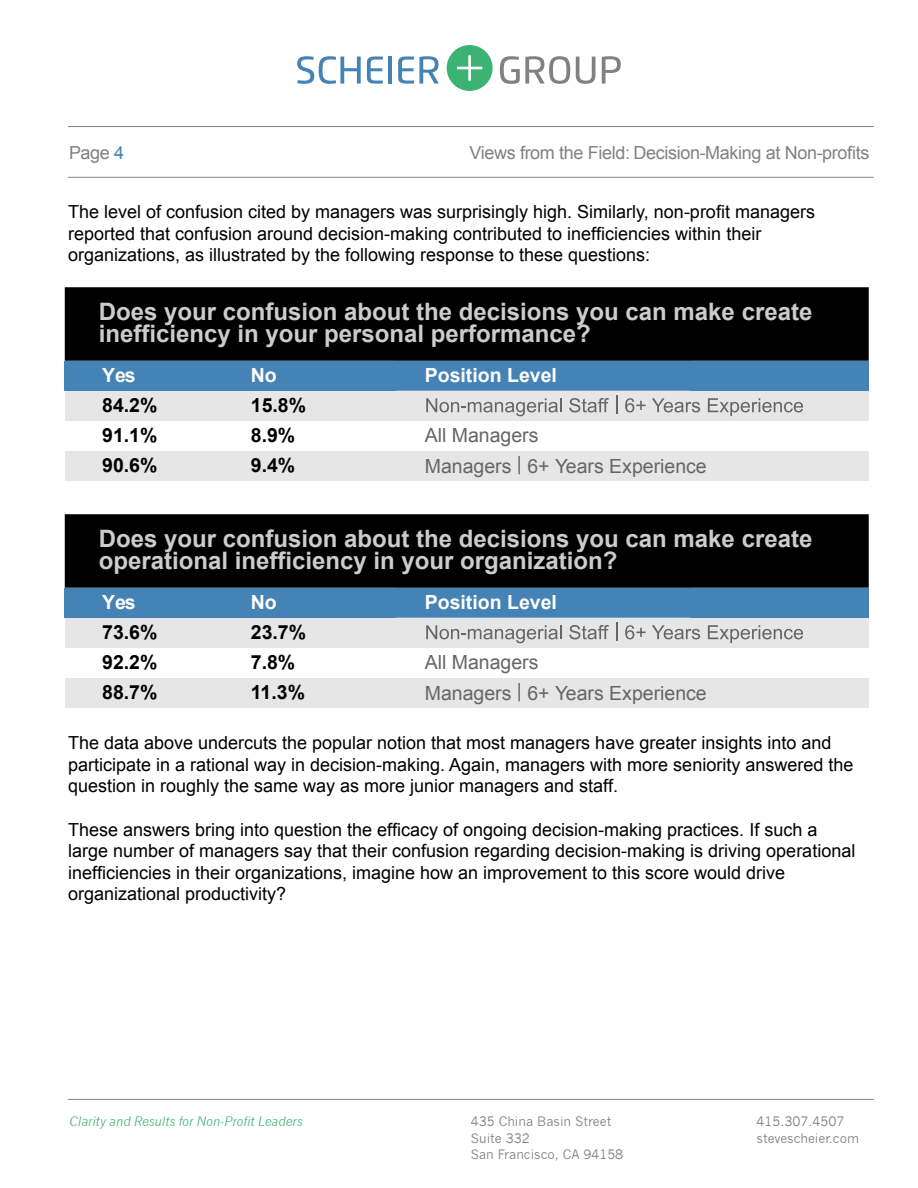
<style>
.page{position:relative;width:918px;height:1188px;background:#fff}
.page>*{position:absolute;margin:0;border:0;box-sizing:border-box;transform-origin:0 0}
.t1{font:700 24px/21.9px "Arial";color:#ccc}
.t2{font:19.5px/31px "Arial";color:#666}
.t3{font:700 19.5px/30px "Arial";color:#000}
.t4{font:700 19.5px "Arial";color:#fff}
.t5{font:18px/21.6px "Arial";color:#000}
.t6{font:18px "Arial";letter-spacing:-.02em;color:#808181}
.t7{font:12.75px/16.5px "News Gothic";color:#808181}
.t8{font:italic 12.75px "News Gothic";color:#3cb372}
.s1{color:#4683b5}
</style>
<div class="page">
<svg style="left:297px;top:56px;width:64px;height:28px"></svg>
<svg style="left:367px;top:56px;width:16px;height:28px"></svg>
<hr style="left:388px;top:57px;width:4px;height:27px;background:#4683b5">
<svg style="left:398px;top:56px;width:41px;height:28px"></svg>
<svg style="left:500px;top:56px;width:70px;height:28px"></svg>
<svg style="left:576px;top:57px;width:20px;height:27px"></svg>
<svg style="left:602px;top:56px;width:19px;height:28px"></svg>
<div style="left:447px;top:45px;width:46px;height:46px;background:#3cb372;border-radius:50%"></div>
<svg style="left:457px;top:55px;width:25px;height:26px"></svg>
<hr style="left:68px;top:1099px;width:806px;height:1px;background:#808181">
<hr style="left:68px;top:126px;width:806px;height:1px;background:#808181">
<hr style="left:68px;top:177px;width:806px;height:1px;background:#808181">
<div style="left:65px;top:361px;width:35px;height:30px;background:#4582b5"></div>
<div style="left:99px;top:361px;width:297px;height:30px;background:#4582b5"></div>
<div style="left:395px;top:361px;width:297px;height:30px;background:#4582b5"></div>
<div style="left:691px;top:361px;width:178px;height:30px;background:#4582b5"></div>
<div style="left:65px;top:287px;width:804px;height:74px;background:#000"></div>
<div style="left:65px;top:391px;width:804px;height:30px;background:#e6e6e6"></div>
<div style="left:65px;top:451px;width:804px;height:30px;background:#e6e6e6"></div>
<svg style="left:426px;top:398px;width:136px;height:18px"></svg>
<svg style="left:569px;top:398px;width:40px;height:14px"></svg>
<svg style="left:616px;top:395px;width:1px;height:18px"></svg>
<svg style="left:625px;top:398px;width:21px;height:14px"></svg>
<svg style="left:652px;top:398px;width:48px;height:14px"></svg>
<svg style="left:708px;top:398px;width:95px;height:18px"></svg>
<div style="left:65px;top:588px;width:35px;height:30px;background:#4582b5"></div>
<div style="left:99px;top:588px;width:297px;height:30px;background:#4582b5"></div>
<div style="left:395px;top:588px;width:297px;height:30px;background:#4582b5"></div>
<div style="left:691px;top:588px;width:178px;height:30px;background:#4582b5"></div>
<div style="left:65px;top:514px;width:804px;height:74px;background:#000"></div>
<div style="left:65px;top:618px;width:804px;height:30px;background:#e6e6e6"></div>
<div style="left:65px;top:678px;width:804px;height:30px;background:#e6e6e6"></div>
<svg style="left:426px;top:625px;width:136px;height:18px"></svg>
<svg style="left:569px;top:625px;width:40px;height:14px"></svg>
<svg style="left:616px;top:622px;width:1px;height:18px"></svg>
<svg style="left:625px;top:625px;width:21px;height:14px"></svg>
<svg style="left:652px;top:625px;width:48px;height:14px"></svg>
<svg style="left:708px;top:625px;width:95px;height:18px"></svg>
<p class="t6" style="left:69px;top:141px;width:57px">Page <span class="s1">4</span></p>
<p class="t6" style="left:470px;top:141px;width:402px">Views from the Field: Decision-Making at Non-profits</p>
<p class="t5" style="left:68px;top:201px;width:748px">The level of confusion cited by managers was surprisingly high. Similarly, non-profit managers reported that confusion around decision-making contributed to inefficiencies within their organizations, as illustrated by the following response to these questions:</p>
<h1 class="t1" style="left:99px;top:302px;width:715px">Does your confusion about the decisions you can make create inefficiency in your personal performance?</h1>
<p class="t4" style="left:102px;top:363px;width:35px">Yes</p>
<p class="t4" style="left:425px;top:363px;width:134px">Position Level</p>
<p class="t4" style="left:251px;top:363px;width:27px">No</p>
<p class="t3" style="left:102px;top:391px;width:57px">84.2%</p>
<p class="t3" style="left:102px;top:421px;width:57px">91.1%<br>90.6%</p>
<p class="t3" style="left:251px;top:391px;width:57px">15.8%</p>
<p class="t3" style="left:251px;top:421px;width:46px">8.9%<br>9.4%</p>
<p class="t2" style="left:425px;top:420px;width:284px">All Managers<br>Managers | 6+ Years Experience</p>
<h1 class="t1" style="left:99px;top:529px;width:715px">Does your confusion about the decisions you can make create operational inefficiency in your organization?</h1>
<p class="t4" style="left:251px;top:590px;width:27px">No</p>
<p class="t4" style="left:102px;top:590px;width:35px">Yes</p>
<p class="t4" style="left:425px;top:590px;width:134px">Position Level</p>
<p class="t3" style="left:102px;top:618px;width:57px">73.6%</p>
<p class="t3" style="left:102px;top:648px;width:57px">92.2%<br>88.7%</p>
<p class="t3" style="left:251px;top:618px;width:57px">23.7%</p>
<p class="t3" style="left:251px;top:648px;width:56px">7.8%<br>11.3%</p>
<p class="t2" style="left:425px;top:647px;width:284px">All Managers<br>Managers | 6+ Years Experience</p>
<p class="t5" style="left:68px;top:732px;width:787px">The data above undercuts the popular notion that most managers have greater insights into and participate in a rational way in decision-making. Again, managers with more seniority answered the question in roughly the same way as more junior managers and staff.</p>
<p class="t5" style="left:68px;top:819px;width:789px">These answers bring into question the efficacy of ongoing decision-making practices. If such a large number of managers say that their confusion regarding decision-making is driving operational inefficiencies in their organizations, imagine how an improvement to this score would drive organizational productivity?</p>
<p class="t8" style="left:69px;top:1114px;width:235px">Clarity and Results for Non-Profit Leaders</p>
<p class="t7" style="left:757px;top:1113px;width:104px">415.307.4507 stevescheier.com</p>
<p class="t7" style="left:471px;top:1113px;width:154px">435 China Basin Street<br>Suite 332<br>San Francisco, CA 94158</p>
</div>
